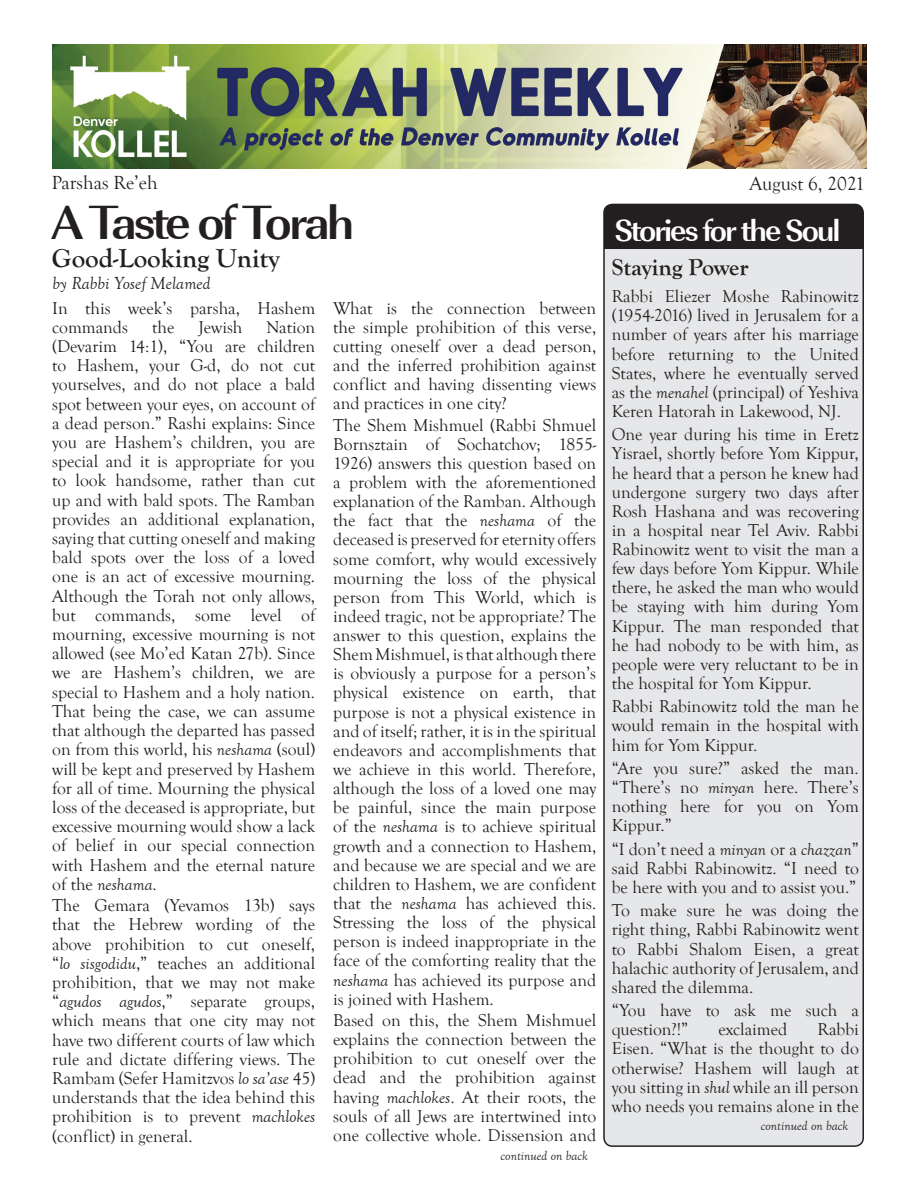
<style>
.page{position:relative;width:918px;height:1188px;background:#fff}
.page>*{position:absolute;margin:0;border:0;box-sizing:border-box;transform-origin:0 0}
.t1{font:700 49.5px "URW Imperial T";letter-spacing:-.06em;color:#231f20}
.t2{font:700 31.5px "URW Imperial T";letter-spacing:-.06em;color:#fff}
.t3{font:700 27px "Goudy Old Style T";color:#231f20}
.t4{font:700 24px "Goudy Old Style T";letter-spacing:-.005em;color:#231f20}
.t5{font:19.5px "Goudy Old Style T";color:#231f20}
.t6{font:italic 18px "Goudy Old Style T";color:#231f20}
.t7{font:17.7px/19.2px "Goudy Old Style T";color:#231f20;text-align:justify}
.t8{font:italic 13.5px "Goudy Old Style T";color:#231f20}
.s1{font-style:italic}
</style>
<div class="page">
<div style="left:604px;top:204px;width:259px;height:942px;background:#e6e7e9;border-radius:9px"></div>
<div style="left:604px;top:204px;width:259px;height:45px;background:#231f20"></div>
<div style="left:603px;top:204px;width:261px;height:943px;border:2px solid #231f20;border-radius:9px"></div>
<img style="left:52px;top:44px;width:814px;height:124px">
<p class="t5" style="left:52px;top:172px;width:107px">Parshas Re’eh</p>
<p class="t5" style="left:750px;top:173px;width:117px">August 6, 2021</p>
<p class="t2" style="left:615px;top:212px;width:227px">Stories for the Soul</p>
<p class="t3" style="left:52px;top:243px;width:229px">Good-Looking Unity</p>
<p class="t6" style="left:53px;top:273px;width:160px">by Rabbi Yosef Melamed</p>
<p class="t1" style="left:52px;top:193px;width:304px">A Taste of Torah</p>
<p class="t4" style="left:612px;top:253px;width:138px">Staying Power</p>
<p class="t7" style="left:612px;top:287px;width:249px">Rabbi Eliezer Moshe Rabinowitz (1954-2016) lived in Jerusalem for a number of years after his marriage before returning to the United States, where he eventually served as the <span class="s1">menahel</span> (principal) of Yeshiva Keren Hatorah in Lakewood, NJ.</p>
<p class="t7" style="left:612px;top:425px;width:249px">One year during his time in Eretz Yisrael, shortly before Yom Kippur, he heard that a person he knew had undergone surgery two days after Rosh Hashana and was recovering in a hospital near Tel Aviv. Rabbi Rabinowitz went to visit the man a few days before Yom Kippur. While there, he asked the man who would be staying with him during Yom Kippur. The man responded that he had nobody to be with him, as people were very reluctant to be in the hospital for Yom Kippur.</p>
<p class="t7" style="left:612px;top:697px;width:249px">Rabbi Rabinowitz told the man he would remain in the hospital with him for Yom Kippur.</p>
<p class="t7" style="left:612px;top:759px;width:249px">“Are you sure?” asked the man. “There’s no <span class="s1">minyan</span> here. There’s nothing here for you on Yom Kippur.”</p>
<p class="t7" style="left:612px;top:840px;width:249px">“I don’t need a <span class="s1">minyan</span> or a <span class="s1">chazzan</span>” said Rabbi Rabinowitz. “I need to be here with you and to assist you.”</p>
<p class="t7" style="left:612px;top:901px;width:249px">To make sure he was doing the right thing, Rabbi Rabinowitz went to Rabbi Shalom Eisen, a great halachic authority of Jerusalem, and shared the dilemma.</p>
<p class="t7" style="left:612px;top:1001px;width:249px">“You have to ask me such a question?!”</p>
<p class="t7" style="left:52px;top:299px;width:265px">In this week’s parsha, Hashem commands</p>
<p class="t7" style="left:333px;top:299px;width:265px">What is the connection between the simple prohibition of this verse, cutting oneself over a dead person, and the inferred prohibition against conflict and having dissenting views and practices in one city?</p>
<p class="t7" style="left:333px;top:416px;width:265px">The Shem Mishmuel (Rabbi Shmuel Bornsztain of Sochatchov; 1855- 1926) answers this question based on a problem with the aforementioned explanation of the Ramban. Although the fact that the <span class="s1">neshama</span> of the deceased is preserved for eternity offers some comfort, why would excessively mourning the loss of the physical person from This World, which is indeed tragic, not be appropriate? The answer to this question, explains the Shem Mishmuel, is that although there is obviously a purpose for a person’s physical existence on earth, that purpose is not a physical existence in and of itself; rather, it is in the spiritual endeavors and accomplishments that we achieve in this world. Therefore, although the loss of a loved one may be painful, since the main purpose of the <span class="s1">neshama</span> is to achieve spiritual growth and a connection to Hashem, and because we are special and we are children to Hashem, we are confident that the <span class="s1">neshama</span> has achieved this.<br>Stressing the loss of the physical person is indeed inappropriate in the face of the comforting reality that the <span class="s1">neshama</span> has achieved its purpose and is joined with Hashem.</p>
<p class="t7" style="left:333px;top:1011px;width:265px">Based on this, the Shem Mishmuel explains the connection between the prohibition to cut oneself over the dead and the prohibition against having <span class="s1">machlokes</span>. At their roots, the souls of all Jews are intertwined into one collective whole. Dissension and</p>
<p class="t7" style="left:152px;top:318px;width:24px">the</p>
<p class="t7" style="left:198px;top:318px;width:46px">Jewish</p>
<p class="t7" style="left:52px;top:318px;width:265px;text-indent:214px">Nation (Devarim 14:1), “You are children to Hashem, your G-d, do not cut yourselves, and do not place a bald spot between your eyes, on account of a dead person.” Rashi explains: Since you are Hashem’s children, you are special and it is appropriate for you to look handsome, rather than cut up and with bald spots. The Ramban provides an additional explanation, saying that cutting oneself and making bald spots over the loss of a loved one is an act of excessive mourning.<br>Although the Torah not only allows, but commands, some level of mourning, excessive mourning is not allowed (see Mo’ed Katan 27b). Since we are Hashem’s children, we are special to Hashem and a holy nation.<br>That being the case, we can assume that although the departed has passed on from this world, his <span class="s1">neshama</span> (soul) will be kept and preserved by Hashem for all of time. Mourning the physical loss of the deceased is appropriate, but excessive mourning would show a lack of belief in our special connection with Hashem and the eternal nature of the <span class="s1">neshama</span>.</p>
<p class="t7" style="left:52px;top:896px;width:265px">The Gemara (Yevamos 13b) says that the Hebrew wording of the above prohibition to cut oneself, “<span class="s1">lo sisgodidu</span>,” teaches an additional prohibition, that we may not make “<span class="s1">agudos agudos</span>,” separate groups, which means that one city may not have two different courts of law which rule and dictate differing views. The Rambam (Sefer Hamitzvos <span class="s1">lo sa’ase</span> 45) understands that the idea behind this prohibition is to prevent <span class="s1">machlokes </span>(conflict) in general.</p>
<p class="t7" style="left:719px;top:1020px;width:70px">exclaimed</p>
<p class="t7" style="left:612px;top:1020px;width:249px;text-indent:206px">Rabbi Eisen. “What is the thought to do otherwise? Hashem will laugh at you sitting in <span class="s1">shul</span> while an ill person who needs you remains alone in the</p>
<p class="t8" style="left:761px;top:1118px;width:89px">continued on back</p>
<p class="t8" style="left:501px;top:1149px;width:89px">continued on back</p>
</div>
